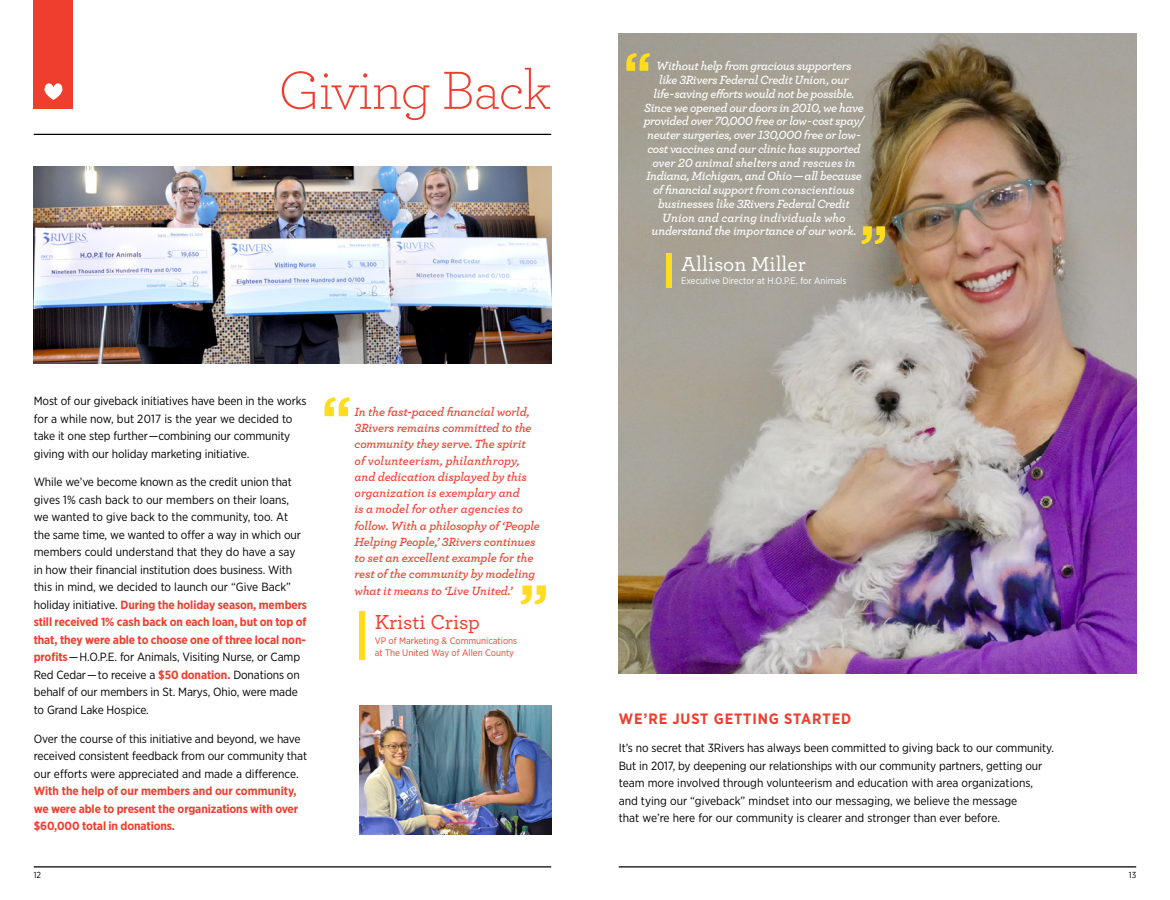
<style>
.page{position:relative;width:1170px;height:900px;background:#fff}
.page>*{position:absolute;margin:0;border:0;box-sizing:border-box;transform-origin:0 0}
.t1{font:300 56.25px "Archer";letter-spacing:-.02em;color:#ef3e2d}
.t2{font:500 21.25px "Archer";color:#fff}
.t3{font:500 21.25px "Archer";color:#ef3e2d}
.t4{font:700 15px "Gotham Narrow";letter-spacing:.06em;color:#ef3e2d}
.t5{font:italic 600 12.5px/13.8px "Archer";letter-spacing:-.03em;color:#fff;text-align:center}
.t6{font:italic 600 12.5px/16.2px "Archer";letter-spacing:-.01em;color:#ef3e2d}
.t7{font:11.88px/17.5px "Gotham Narrow";letter-spacing:-.01em;color:#000}
.t8{font:700 11.88px/17.5px "Gotham Narrow";letter-spacing:-.01em;color:#ef3e2d}
.t9{font:9.38px/12.5px "Gotham Narrow";color:#ef3e2d}
.t10{font:9.38px "Gotham Narrow";color:#fff}
.t11{font:8.75px "Gotham Narrow";color:#000}
.s1{font-weight:700;color:#ef3e2d}
</style>
<div class="page">
<img style="left:619px;top:34px;width:517px;height:639px">
<hr style="left:34px;top:134px;width:517px;height:1px;background:#000">
<hr style="left:34px;top:866px;width:517px;height:2px;background:#000">
<hr style="left:619px;top:866px;width:517px;height:2px;background:#000">
<img style="left:34px;top:167px;width:517px;height:197px">
<div style="left:34px;top:0;width:39px;height:108px;background:#ef3e2d"></div>
<svg style="left:44px;top:83px;width:19px;height:17px"></svg>
<img style="left:359px;top:706px;width:192px;height:129px">
<svg style="left:325px;top:397px;width:25px;height:19px"></svg>
<svg style="left:521px;top:585px;width:25px;height:19px"></svg>
<div style="left:359px;top:611px;width:6px;height:48px;background:#ffdc1e"></div>
<svg style="left:626px;top:53px;width:24px;height:18px"></svg>
<svg style="left:861px;top:226px;width:24px;height:18px"></svg>
<div style="left:666px;top:253px;width:6px;height:35px;background:#ffdc1e"></div>
<h1 class="t1" style="left:278px;top:53px;width:274px">Giving Back</h1>
<p class="t7" style="left:34px;top:392px;width:274px">Most of our giveback initiatives have been in the works for a while now, but 2017 is the year we decided to take it one step further—combining our community giving with our holiday marketing initiative.</p>
<p class="t7" style="left:34px;top:473px;width:275px">While we’ve become known as the credit union that gives 1% cash back to our members on their loans,<br>we wanted to give back to the community, too. At the same time, we wanted to offer a way in which our members could understand that they do have a say in how their financial institution does business. With this in mind, we decided to launch our “Give Back” holiday initiative. <span class="s1">During the holiday season, members still received 1% cash back on each loan, but on top of that, they were able to choose one of three local non&shy;profits</span>—H.O.P.E. for Animals, Visiting Nurse, or Camp Red Cedar—to receive a <span class="s1">$50 donation.</span> Donations on behalf of our members in St. Marys, Ohio, were made to Grand Lake Hospice.</p>
<p class="t7" style="left:34px;top:729px;width:275px">Over the course of this initiative and beyond, we have received consistent feedback from our community that our efforts were appreciated and made a difference.</p>
<p class="t8" style="left:34px;top:782px;width:266px">With the help of our members and our community, we were able to present the organizations with over $60,000 total in donations.</p>
<p class="t11" style="left:34px;top:870px;width:9px">12</p>
<p class="t6" style="left:355px;top:403px;width:187px">In the fast-paced financial world, 3Rivers remains committed to the community they serve. The spirit<br>of volunteerism, philanthropy, and dedication displayed by this organization is exemplary and<br>is a model for other agencies to follow. With a philosophy of ‘People Helping People,’ 3Rivers continues to set an excellent example for the rest of the community by modeling what it means to ‘Live United.’</p>
<h2 class="t3" style="left:375px;top:607px;width:107px">Kristi Crisp</h2>
<p class="t9" style="left:375px;top:634px;width:144px">VP of Marketing &amp; Communications at The United Way of Allen County</p>
<p class="t5" style="left:644px;top:58px;width:222px">Without help from gracious supporters<br>like 3Rivers Federal Credit Union, our life-saving efforts would not be possible.<br>Since we opened our doors in 2010, we have provided over 70,000 free or low-cost spay/ neuter surgeries, over 130,000 free or low&shy;cost vaccines and our clinic has supported over 20 animal shelters and rescues in Indiana, Michigan, and Ohio — all because of financial support from conscientious businesses like 3Rivers Federal Credit Union and caring individuals who understand the importance of our work.</p>
<h2 class="t2" style="left:681px;top:249px;width:126px">Allison Miller</h2>
<p class="t10" style="left:681px;top:274px;width:167px">Executive Director at H.O.P.E. for Animals</p>
<p class="t4" style="left:619px;top:709px;width:234px">WE’RE JUST GETTING STARTED</p>
<p class="t7" style="left:619px;top:739px;width:437px">It’s no secret that 3Rivers has always been committed to giving back to our community.<br>But in 2017, by deepening our relationships with our community partners, getting our team more involved through volunteerism and education with area organizations, and tying our “giveback” mindset into our messaging, we believe the message<br>that we’re here for our community is clearer and stronger than ever before.</p>
<p class="t11" style="left:1129px;top:870px;width:9px">13</p>
</div>
